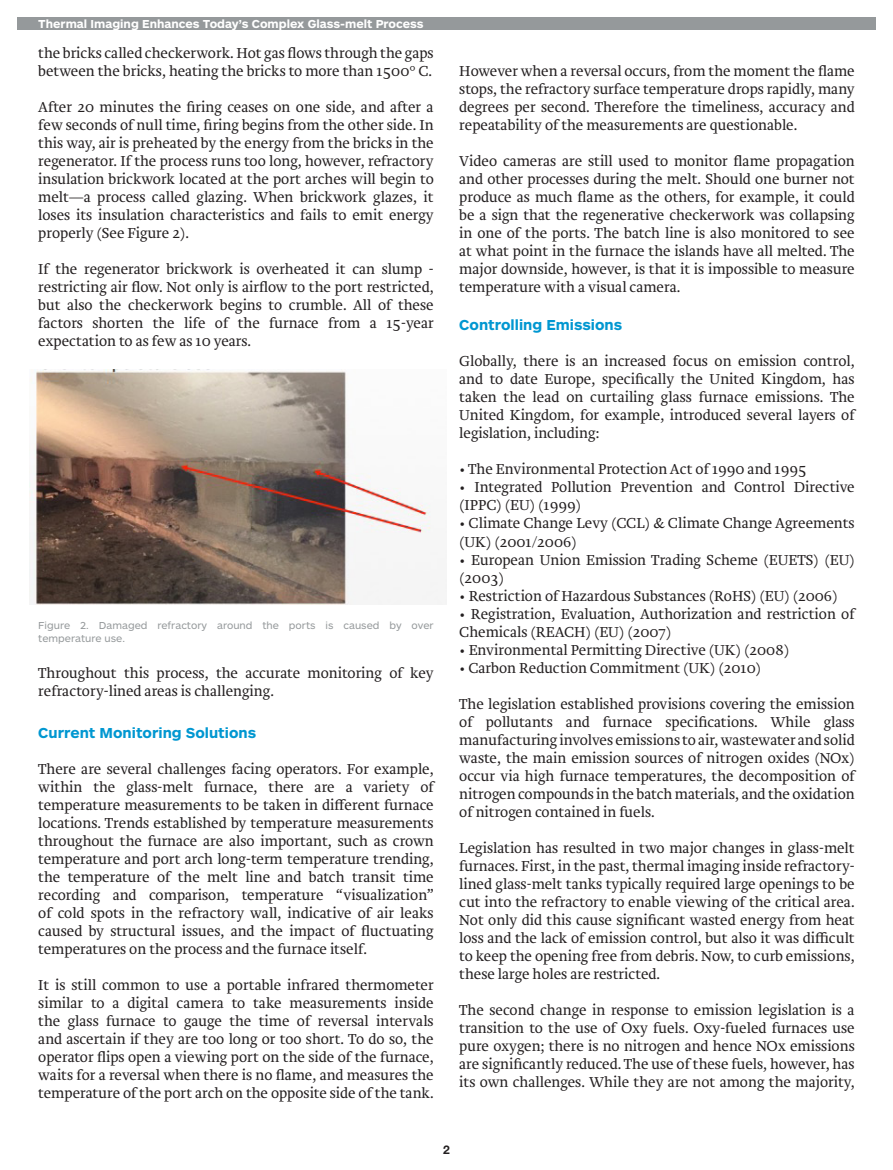
<style>
.page{position:relative;width:893px;height:1170px;background:#fff}
.page>*{position:absolute;margin:0;border:0;box-sizing:border-box;transform-origin:0 0}
.body_copy{font:300 15px/18px "Brioni Std";color:#231f20;text-align:justify}
.body_copy-2{font:700 15px "ARS Maquette Pro";color:#0097d1}
.subhead{font:700 15px "ARS Maquette Pro";color:#0097d1}
.t1{font:700 12px "ARS Maquette Pro";color:#fff}
.t2{font:700 12px "Helvetica Neue LT Pro";color:#231f20}
.body_copy-3{font:10.5px/12.6px "ARS Maquette Pro";color:#95999b}
</style>
<div class="page">
<div style="left:17px;top:17px;width:859px;height:13px;background:#95999b"></div>
<img style="left:30px;top:369px;width:416px;height:235px">
<p class="t1" style="left:38px;top:16px;width:387px">Thermal Imaging Enhances Today’s Complex Glass-melt Process</p>
<p class="body_copy" style="left:38px;top:45px;width:397px">the bricks called checkerwork. Hot gas flows through the gaps between the bricks, heating the bricks to more than 1500° C.</p>
<p class="body_copy" style="left:38px;top:99px;width:397px">After 20 minutes the firing ceases on one side, and after a few seconds of null time, firing begins from the other side. In this way, air is preheated by the energy from the bricks in the regenerator. If the process runs too long, however, refractory insulation brickwork located at the port arches will begin to melt—a process called glazing. When brickwork glazes, it loses its insulation characteristics and fails to emit energy properly (See Figure 2).</p>
<p class="body_copy" style="left:38px;top:261px;width:397px">If the regenerator brickwork is overheated it can slump - restricting air flow. Not only is airflow to the port restricted, but also the checkerwork begins to crumble. All of these factors shorten the life of the furnace from a 15-year expectation to as few as 10 years.</p>
<p class="body_copy-3" style="left:38px;top:618px;width:397px">Figure 2. Damaged refractory around the ports is caused by over temperature use.</p>
<p class="body_copy" style="left:38px;top:664px;width:397px">Throughout this process, the accurate monitoring of key refractory-lined areas is challenging.</p>
<p class="body_copy-2" style="left:38px;top:722px;width:219px">Current Monitoring Solutions</p>
<p class="body_copy" style="left:38px;top:760px;width:397px">There are several challenges facing operators. For example, within the glass-melt furnace, there are a variety of temperature measurements to be taken in different furnace locations. Trends established by temperature measurements throughout the furnace are also important, such as crown temperature and port arch long-term temperature trending, the temperature of the melt line and batch transit time recording and comparison, temperature “visualization” of cold spots in the refractory wall, indicative of air leaks caused by structural issues, and the impact of fluctuating temperatures on the process and the furnace itself.</p>
<p class="body_copy" style="left:38px;top:976px;width:397px">It is still common to use a portable infrared thermometer similar to a digital camera to take measurements inside the glass furnace to gauge the time of reversal intervals and ascertain if they are too long or too short. To do so, the operator flips open a viewing port on the side of the furnace, waits for a reversal when there is no flame, and measures the temperature of the port arch on the opposite side of the tank.</p>
<p class="body_copy" style="left:459px;top:63px;width:397px">However when a reversal occurs, from the moment the flame stops, the refractory surface temperature drops rapidly, many degrees per second. Therefore the timeliness, accuracy and repeatability of the measurements are questionable.</p>
<p class="body_copy" style="left:459px;top:153px;width:397px">Video cameras are still used to monitor flame propagation and other processes during the melt. Should one burner not produce as much flame as the others, for example, it could be a sign that the regenerative checkerwork was collapsing in one of the ports. The batch line is also monitored to see at what point in the furnace the islands have all melted. The major downside, however, is that it is impossible to measure temperature with a visual camera.</p>
<p class="subhead" style="left:459px;top:315px;width:164px">Controlling Emissions</p>
<p class="body_copy" style="left:459px;top:353px;width:397px">Globally, there is an increased focus on emission control, and to date Europe, specifically the United Kingdom, has taken the lead on curtailing glass furnace emissions. The United Kingdom, for example, introduced several layers of legislation, including:</p>
<p class="body_copy" style="left:459px;top:461px;width:349px">• The Environmental Protection Act of 1990 and 1995</p>
<p class="body_copy" style="left:459px;top:479px;width:397px">• Integrated Pollution Prevention and Control Directive (IPPC) (EU) (1999)</p>
<p class="body_copy" style="left:459px;top:515px;width:397px">• Climate Change Levy (CCL) &amp; Climate Change Agreements (UK) (2001/2006)</p>
<p class="body_copy" style="left:459px;top:551px;width:397px">• European Union Emission Trading Scheme (EUETS) (EU) (2003)</p>
<p class="body_copy" style="left:459px;top:587px;width:380px">• Restriction of Hazardous Substances (RoHS) (EU) (2006)</p>
<p class="body_copy" style="left:459px;top:605px;width:397px">• Registration, Evaluation, Authorization and restriction of<br>Chemicals (REACH) (EU) (2007)</p>
<p class="body_copy" style="left:459px;top:641px;width:332px">• Environmental Permitting Directive (UK) (2008)</p>
<p class="body_copy" style="left:459px;top:659px;width:303px">• Carbon Reduction Commitment (UK) (2010)</p>
<p class="body_copy" style="left:459px;top:695px;width:397px">The legislation established provisions covering the emission of pollutants and furnace specifications. While glass manufacturing involves emissions to air, wastewater and solid waste, the main emission sources of nitrogen oxides (NOx) occur via high furnace temperatures, the decomposition of nitrogen compounds in the batch materials, and the oxidation of nitrogen contained in fuels.</p>
<p class="body_copy" style="left:459px;top:839px;width:397px">Legislation has resulted in two major changes in glass-melt furnaces. First, in the past, thermal imaging inside refractory&shy;lined glass-melt tanks typically required large openings to be cut into the refractory to enable viewing of the critical area.<br>Not only did this cause significant wasted energy from heat loss and the lack of emission control, but also it was difficult to keep the opening free from debris. Now, to curb emissions, these large holes are restricted.</p>
<p class="body_copy" style="left:459px;top:1001px;width:397px">The second change in response to emission legislation is a transition to the use of Oxy fuels. Oxy-fueled furnaces use pure oxygen; there is no nitrogen and hence NOx emissions are significantly reduced. The use of these fuels, however, has its own challenges. While they are not among the majority,</p>
<p class="t2" style="left:443px;top:1142px;width:8px">2</p>
</div>
